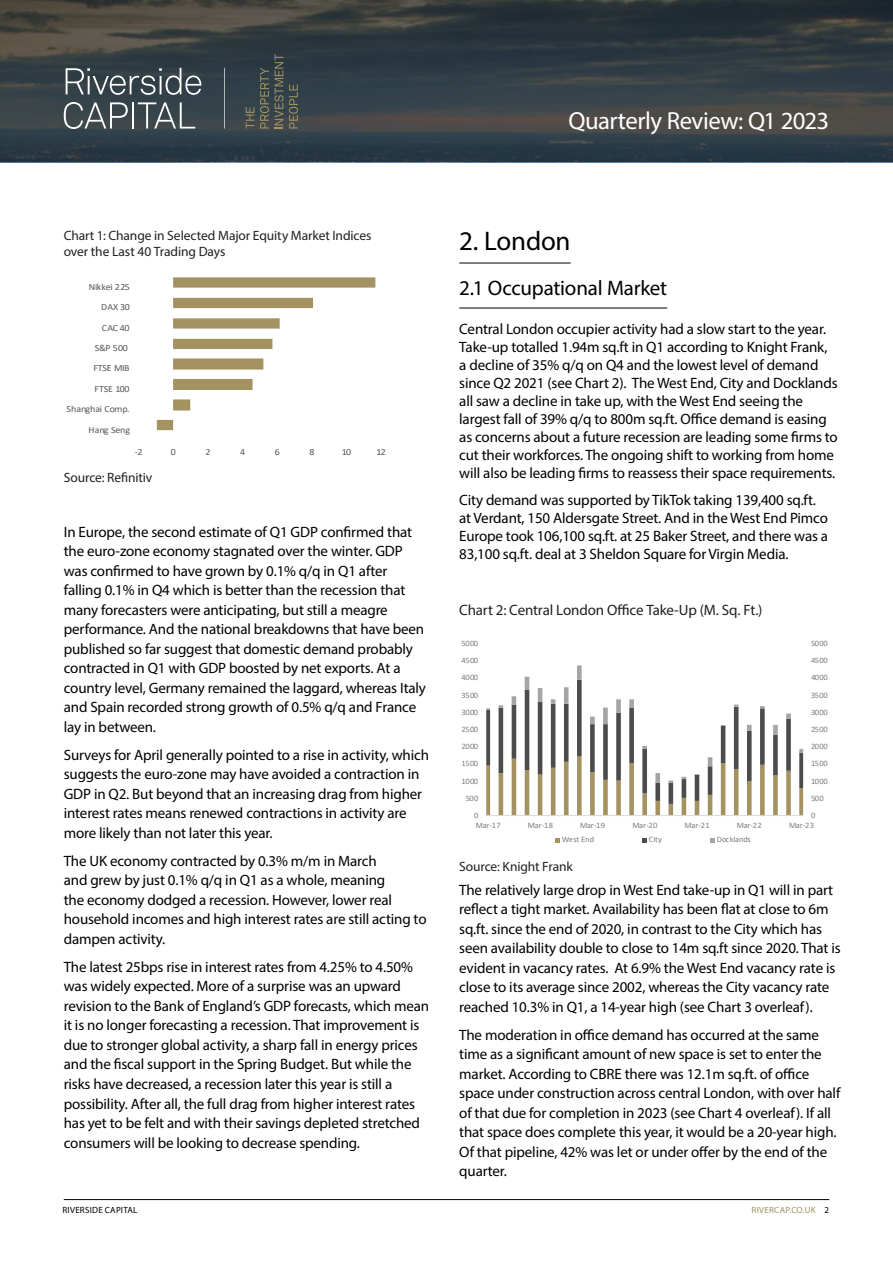
<style>
.page{position:relative;width:893px;height:1263px;background:#fff}
.page>*{position:absolute;margin:0;border:0;box-sizing:border-box;transform-origin:0 0}
.H2___Black_Mercury{font:27px "Myriad Pro";letter-spacing:-.01em;color:#000}
.t1{font:24.75px "Myriad Pro";letter-spacing:-.02em;color:#fff}
.H2___Black_Mercury-2{font:21px "Myriad Pro";letter-spacing:-.01em;color:#000}
.t2{font:15px/19.5px "Myriad Pro";letter-spacing:-.01em;color:#000}
.Main_heading{font:15px "Myriad Pro";letter-spacing:-.01em;color:#231f20}
.Main_heading-2{font:13.5px/16.2px "Myriad Pro";letter-spacing:-.005em;color:#231f20}
.t3{font:9.45px "Calibri";letter-spacing:-.025em;color:#595959;scale:1.06 1}
.t4{font:9px "Myriad Pro";letter-spacing:.03em;color:#000}
.t5{font:9px "Myriad Pro";letter-spacing:.025em;color:#a29161}
.t6{font:8.25px "Calibri";letter-spacing:-.035em;color:#7f7f7f}
.t7{font:8.25px "Calibri";letter-spacing:-.01em;color:#7f7f7f}
.s1{color:#000}
</style>
<div class="page">
<svg style="left:0;top:0;width:893px;height:162px;background:#353e42"></svg>
<hr style="left:64px;top:1199px;width:765px;height:1px;background:#000">
<svg style="left:66px;top:68px;width:135px;height:27px;background:#5c676c"></svg>
<svg style="left:64px;top:102px;width:64px;height:27px;background:#636c70"></svg>
<hr style="left:132px;top:102px;width:2px;height:27px;background:#fff">
<svg style="left:138px;top:102px;width:57px;height:27px;background:#5c666b"></svg>
<svg style="left:224px;top:68px;width:1px;height:61px"></svg>
<svg style="left:246px;top:107px;width:8px;height:22px"></svg>
<svg style="left:260px;top:54px;width:23px;height:75px;background:#4b514d"></svg>
<svg style="left:289px;top:85px;width:9px;height:44px"></svg>
<hr style="left:459px;top:263px;width:112px;height:1px;background:#000">
<hr style="left:459px;top:308px;width:208px;height:1px;background:#000">
<svg style="left:157px;top:277px;width:218px;height:153px"></svg>
<svg style="left:486px;top:665px;width:317px;height:150px"></svg>
<hr style="left:486px;top:815px;width:317px;height:1px;background:#d9d9d9">
<svg style="left:555px;top:838px;width:5px;height:4px"></svg>
<svg style="left:642px;top:838px;width:5px;height:4px"></svg>
<svg style="left:710px;top:838px;width:5px;height:4px"></svg>
<h2 class="t1" style="left:568px;top:105px;width:262px">Quarterly Review: Q1 2023</h2>
<p class="Main_heading-2" style="left:64px;top:227px;width:309px">Chart 1: Change in Selected Major Equity Market Indices over the Last 40 Trading Days</p>
<p class="t3" style="left:89px;top:280px;width:40px">Nikkei 225</p>
<p class="t3" style="left:101px;top:301px;width:28px">DAX 30</p>
<p class="t3" style="left:102px;top:321px;width:28px">CAC 40</p>
<p class="t3" style="left:95px;top:341px;width:33px">S&amp;P 500</p>
<p class="t3" style="left:93px;top:362px;width:36px">FTSE MIB</p>
<p class="t3" style="left:95px;top:382px;width:34px">FTSE 100</p>
<p class="t3" style="left:67px;top:402px;width:61px">Shanghai Comp.</p>
<p class="t3" style="left:89px;top:423px;width:41px">Hang Seng</p>
<p class="t3" style="left:135px;top:445px;width:9px">-2</p>
<p class="t3" style="left:171px;top:445px;width:6px">0</p>
<p class="t3" style="left:206px;top:445px;width:6px">2</p>
<p class="t3" style="left:240px;top:445px;width:6px">4</p>
<p class="t3" style="left:275px;top:445px;width:6px">6</p>
<p class="t3" style="left:310px;top:445px;width:6px">8</p>
<p class="t3" style="left:342px;top:445px;width:11px">10</p>
<p class="t3" style="left:376px;top:445px;width:11px">12</p>
<p class="Main_heading-2" style="left:64px;top:469px;width:90px">Source: Refinitiv</p>
<p class="t2" style="left:64px;top:522px;width:364px">In Europe, the second estimate of Q1 GDP confirmed that the euro-zone economy stagnated over the winter. GDP was confirmed to have grown by 0.1% q/q in Q1 after falling 0.1% in Q4 which is better than the recession that many forecasters were anticipating, but still a meagre performance. And the national breakdowns that have been published so far suggest that domestic demand probably contracted in Q1 with GDP boosted by net exports. At a country level, Germany remained the laggard, whereas Italy and Spain recorded strong growth of 0.5% q/q and France lay in between.</p>
<p class="t2" style="left:64px;top:745px;width:367px">Surveys for April generally pointed to a rise in activity, which suggests the euro-zone may have avoided a contraction in GDP in Q2. But beyond that an increasing drag from higher interest rates means renewed contractions in activity are more likely than not later this year.</p>
<p class="t2" style="left:64px;top:851px;width:364px">The UK economy contracted by 0.3% m/m in March<br>and grew by just 0.1% q/q in Q1 as a whole, meaning<br>the economy dodged a recession. However, lower real household incomes and high interest rates are still acting to dampen activity.</p>
<p class="t2" style="left:64px;top:957px;width:367px">The latest 25bps rise in interest rates from 4.25% to 4.50% was widely expected. More of a surprise was an upward revision to the Bank of England’s GDP forecasts, which mean it is no longer forecasting a recession. That improvement is due to stronger global activity, a sharp fall in energy prices and the fiscal support in the Spring Budget. But while the risks have decreased, a recession later this year is still a possibility. After all, the full drag from higher interest rates has yet to be felt and with their savings depleted stretched consumers will be looking to decrease spending.</p>
<p class="H2___Black_Mercury" style="left:459px;top:224px;width:113px">2. London</p>
<p class="H2___Black_Mercury-2" style="left:459px;top:275px;width:210px">2.1 Occupational Market</p>
<p class="t2" style="left:459px;top:320px;width:380px;line-height:18px">Central London occupier activity had a slow start to the year.<br>Take-up totalled 1.94m sq.ft in Q1 according to Knight Frank, a decline of 35% q/q on Q4 and the lowest level of demand since Q2 2021 (see Chart 2). The West End, City and Docklands all saw a decline in take up, with the West End seeing the largest fall of 39% q/q to 800m sq.ft. Office demand is easing as concerns about a future recession are leading some firms to cut their workforces. The ongoing shift to working from home will also be leading firms to reassess their space requirements.</p>
<p class="t2" style="left:459px;top:490px;width:370px;line-height:18px">City demand was supported by TikTok taking 139,400 sq.ft. at Verdant, 150 Aldersgate Street. And in the West End Pimco Europe took 106,100 sq.ft. at 25 Baker Street, and there was a 83,100 sq.ft. deal at 3 Sheldon Square for Virgin Media.</p>
<p class="Main_heading" style="left:459px;top:601px;width:305px">Chart 2: Central London Office Take-Up (M. Sq. Ft.)</p>
<p class="t6" style="left:462px;top:637px;width:18px">5000</p>
<p class="t6" style="left:811px;top:637px;width:18px">5000</p>
<p class="t6" style="left:462px;top:655px;width:18px">4500</p>
<p class="t6" style="left:811px;top:655px;width:18px">4500</p>
<p class="t6" style="left:462px;top:672px;width:18px">4000</p>
<p class="t6" style="left:811px;top:672px;width:18px">4000</p>
<p class="t6" style="left:462px;top:689px;width:18px">3500</p>
<p class="t6" style="left:811px;top:689px;width:18px">3500</p>
<p class="t6" style="left:462px;top:706px;width:18px">3000</p>
<p class="t6" style="left:811px;top:706px;width:18px">3000</p>
<p class="t6" style="left:462px;top:723px;width:18px">2500</p>
<p class="t6" style="left:811px;top:723px;width:18px">2500</p>
<p class="t6" style="left:462px;top:741px;width:18px">2000</p>
<p class="t6" style="left:811px;top:741px;width:18px">2000</p>
<p class="t6" style="left:462px;top:758px;width:18px">1500</p>
<p class="t6" style="left:811px;top:758px;width:18px">1500</p>
<p class="t6" style="left:462px;top:775px;width:18px">1000</p>
<p class="t6" style="left:811px;top:775px;width:18px">1000</p>
<p class="t6" style="left:466px;top:792px;width:14px">500</p>
<p class="t6" style="left:811px;top:792px;width:14px">500</p>
<p class="t6" style="left:474px;top:809px;width:6px">0</p>
<p class="t6" style="left:811px;top:809px;width:6px">0</p>
<p class="t6" style="left:476px;top:820px;width:27px">Mar-17</p>
<p class="t6" style="left:528px;top:820px;width:27px">Mar-18</p>
<p class="t6" style="left:580px;top:820px;width:27px">Mar-19</p>
<p class="t6" style="left:632px;top:820px;width:27px">Mar-20</p>
<p class="t6" style="left:685px;top:820px;width:27px">Mar-21</p>
<p class="t6" style="left:737px;top:820px;width:27px">Mar-22</p>
<p class="t6" style="left:789px;top:820px;width:27px">Mar-23</p>
<p class="t6" style="left:562px;top:834px;width:34px">West End</p>
<p class="t6" style="left:649px;top:834px;width:15px">City</p>
<p class="t7" style="left:717px;top:834px;width:36px">Docklands</p>
<p class="Main_heading-2" style="left:459px;top:858px;width:115px">Source: Knight Frank</p>
<p class="t2" style="left:459px;top:880px;width:383px">The relatively large drop in West End take-up in Q1 will in part reflect a tight market. Availability has been flat at close to 6m sq.ft. since the end of 2020, in contrast to the City which has seen availability double to close to 14m sq.ft since 2020. That is evident in vacancy rates. At 6.9% the West End vacancy rate is close to its average since 2002, whereas the City vacancy rate reached 10.3% in Q1, a 14-year high (see Chart 3 overleaf).</p>
<p class="t2" style="left:459px;top:1025px;width:383px">The moderation in office demand has occurred at the same time as a significant amount of new space is set to enter the market. According to CBRE there was 12.1m sq.ft. of office space under construction across central London, with over half of that due for completion in 2023 (see Chart 4 overleaf). If all that space does complete this year, it would be a 20-year high.<br>Of that pipeline, 42% was let or under offer by the end of the quarter.</p>
<p class="t4" style="left:62px;top:1204px;width:77px">RIVERSIDE CAPITAL</p>
<p class="t5" style="left:752px;top:1205px;width:79px">RIVERCAP.CO.UK <span class="s1">2</span></p>
</div>
